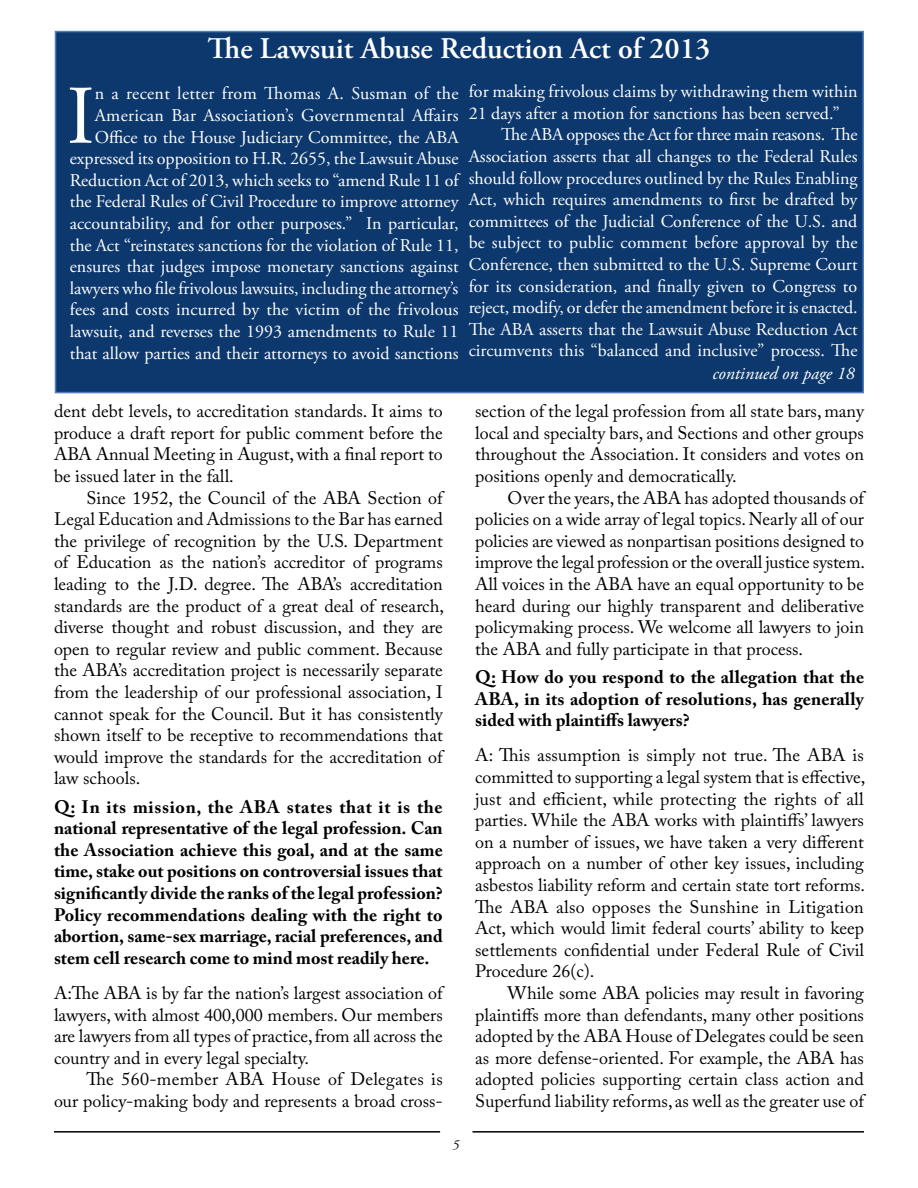
<style>
.page{position:relative;width:918px;height:1188px;background:#fff}
.page>*{position:absolute;margin:0;border:0;box-sizing:border-box;transform-origin:0 0}
.t1{font:83.1px "Adobe Garamond Pro";color:#fff}
.t2{font:600 30px "Adobe Garamond Pro";letter-spacing:-.005em;color:#fff}
.t3{font:18px/21.6px "Adobe Caslon Pro";color:#000;text-align:justify}
.t4{font:18px/21.6px "Adobe Garamond Pro";color:#fff;text-align:right}
.t5{font:700 18px/21.6px "Adobe Caslon Pro";color:#000;text-align:justify}
.t6{font:italic 18px "Adobe Garamond Pro";color:#fff}
.t7{font:italic 13.5px "Adobe Garamond Pro";color:#000}
</style>
<div class="page">
<hr style="left:54px;top:1131px;width:386px;height:2px;background:#000">
<hr style="left:472px;top:1131px;width:392px;height:2px;background:#000">
<div style="left:55px;top:31px;width:809px;height:362px;background:#0c386e;border:2px solid #4f80bd"></div>
<h2 class="t2" style="left:208px;top:32px;width:504px">The Lawsuit Abuse Reduction Act of 2013</h2>
<p class="t4" style="left:70px;top:84px;width:390px">n a recent letter from Thomas A. Susman of the American Bar Association’s Governmental Affairs Office to the House Judiciary Committee, the ABA expressed its opposition to H.R. 2655, the Lawsuit Abuse Reduction Act of 2013, which seeks to “amend Rule 11 of the Federal Rules of Civil Procedure to improve attorney accountability, and for other purposes.” In particular, the Act “reinstates sanctions for the violation of Rule 11, ensures that judges impose monetary sanctions against lawyers who file frivolous lawsuits, including the attorney’s fees and costs incurred by the victim of the frivolous lawsuit, and reverses the 1993 amendments to Rule 11 that allow parties and their attorneys to avoid sanctions</p>
<p class="t4" style="left:469px;top:81px;width:390px">for making frivolous claims by withdrawing them within</p>
<h1 class="t1" style="left:67px;top:66px;width:30px">I</h1>
<p class="t4" style="left:469px;top:103px;width:373px">21 days after a motion for sanctions has been served.”</p>
<p class="t4" style="left:501px;top:125px;width:358px">The ABA opposes the Act for three main reasons. The</p>
<p class="t4" style="left:469px;top:146px;width:390px">Association asserts that all changes to the Federal Rules</p>
<p class="t4" style="left:469px;top:168px;width:390px">should follow procedures outlined by the Rules Enabling</p>
<p class="t4" style="left:469px;top:189px;width:390px">Act, which requires amendments to first be drafted by</p>
<p class="t4" style="left:469px;top:211px;width:390px">committees of the Judicial Conference of the U.S. and</p>
<p class="t4" style="left:469px;top:233px;width:391px">be subject to public comment before approval by the</p>
<p class="t4" style="left:469px;top:254px;width:390px">Conference, then submitted to the U.S. Supreme Court</p>
<p class="t4" style="left:469px;top:276px;width:390px">for its consideration, and finally given to Congress to</p>
<p class="t4" style="left:469px;top:297px;width:390px">reject, modify, or defer the amendment before it is enacted.</p>
<p class="t4" style="left:469px;top:319px;width:390px">The ABA asserts that the Lawsuit Abuse Reduction Act</p>
<p class="t4" style="left:469px;top:341px;width:390px">circumvents this “balanced and inclusive” process. The</p>
<p class="t6" style="left:712px;top:363px;width:144px">continued on page 18</p>
<p class="t3" style="left:54px;top:400px;width:390px">dent debt levels, to accreditation standards. It aims to produce a draft report for public comment before the ABA Annual Meeting in August, with a final report to be issued later in the fall.</p>
<p class="t3" style="left:54px;top:487px;width:392px;text-indent:32px">Since 1952, the Council of the ABA Section of Legal Education and Admissions to the Bar has earned the privilege of recognition by the U.S. Department of Education as the nation’s accreditor of programs leading to the J.D. degree. The ABA’s accreditation standards are the product of a great deal of research, diverse thought and robust discussion, and they are open to regular review and public comment. Because the ABA’s accreditation project is necessarily separate from the leadership of our professional association, I cannot speak for the Council. But it has consistently shown itself to be receptive to recommendations that would improve the standards for the accreditation of law schools.</p>
<p class="t5" style="left:54px;top:796px;width:390px">Q: In its mission, the ABA states that it is the national representative of the legal profession. Can the Association achieve this goal, and at the same time, stake out positions on controversial issues that significantly divide the ranks of the legal profession?<br>Policy recommendations dealing with the right to abortion, same-sex marriage, racial preferences, and stem cell research come to mind most readily here.</p>
<p class="t3" style="left:54px;top:982px;width:390px">A:The ABA is by far the nation’s largest association of lawyers, with almost 400,000 members. Our members are lawyers from all types of practice, from all across the country and in every legal specialty.</p>
<p class="t3" style="left:54px;top:1068px;width:390px;text-align:right">The 560-member ABA House of Delegates is<br>our policy-making body and represents a broad cross-</p>
<p class="t7" style="left:452px;top:1137px;width:8px">5</p>
<p class="t3" style="left:475px;top:400px;width:390px">section of the legal profession from all state bars, many local and specialty bars, and Sections and other groups throughout the Association. It considers and votes on positions openly and democratically.</p>
<p class="t3" style="left:475px;top:487px;width:391px;text-indent:32px">Over the years, the ABA has adopted thousands of policies on a wide array of legal topics. Nearly all of our policies are viewed as nonpartisan positions designed to improve the legal profession or the overall justice system.<br>All voices in the ABA have an equal opportunity to be heard during our highly transparent and deliberative policymaking process. We welcome all lawyers to join the ABA and fully participate in that process.</p>
<p class="t5" style="left:475px;top:666px;width:391px">Q: How do you respond to the allegation that the ABA, in its adoption of resolutions, has generally sided with plaintiffs lawyers?</p>
<p class="t3" style="left:475px;top:744px;width:392px">A: This assumption is simply not true. The ABA is committed to supporting a legal system that is effective, just and efficient, while protecting the rights of all parties. While the ABA works with plaintiffs’ lawyers on a number of issues, we have taken a very different approach on a number of other key issues, including asbestos liability reform and certain state tort reforms.<br>The ABA also opposes the Sunshine in Litigation Act, which would limit federal courts’ ability to keep settlements confidential under Federal Rule of Civil Procedure 26(c).</p>
<p class="t3" style="left:475px;top:982px;width:390px;text-indent:32px">While some ABA policies may result in favoring plaintiffs more than defendants, many other positions adopted by the ABA House of Delegates could be seen as more defense-oriented. For example, the ABA has adopted policies supporting certain class action and Superfund liability reforms, as well as the greater use of</p>
</div>
